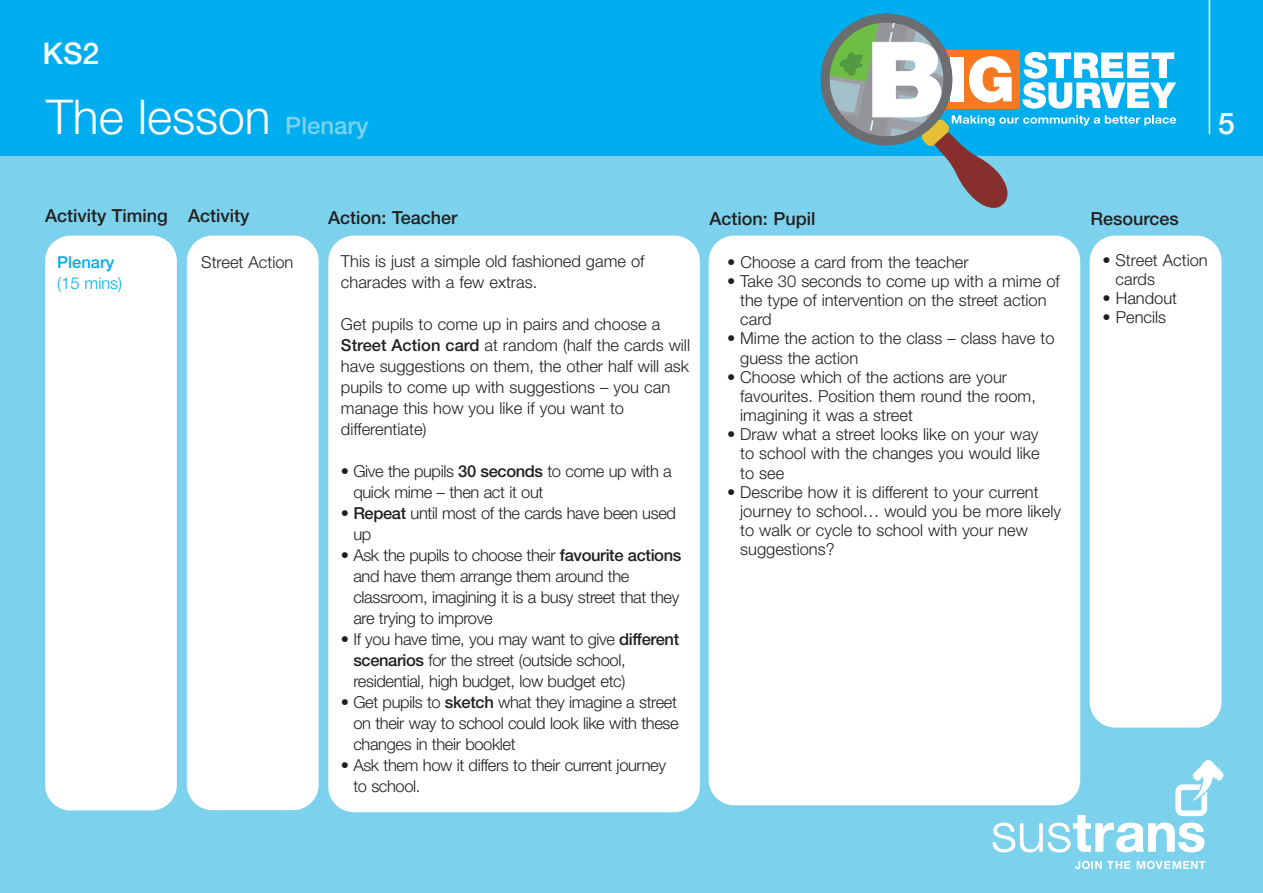
<style>
.page{position:relative;width:1263px;height:893px;background:#fff}
.page>*{position:absolute;margin:0;border:0;box-sizing:border-box;transform-origin:0 0}
.t1{font:300 48px "Helvetica Neue";color:#fff}
.t2{font:500 30px "Helvetica Neue";color:#fff}
.t3{font:500 18px "Helvetica Neue";color:#231f20}
.t4{font:300 16.5px/19.2px "Helvetica Neue";color:#231f20}
.t5{font:300 16.5px/21px "Helvetica Neue";letter-spacing:-.02em;color:#231f20}
.t6{font:300 16.5px "Helvetica Neue";color:#00aeef}
.t7{font:500 16.5px "Helvetica Neue";color:#00aeef}
.s1{font-weight:500;font-size:24px;color:#7cd2ec}
.s2{font-weight:500}
</style>
<div class="page">
<div style="left:0;top:1px;width:1263px;height:892px;background:#7cd2ec"></div>
<div style="left:0;top:0;width:1263px;height:156px;background:#00aeef"></div>
<svg style="left:820px;top:14px;width:356px;height:194px"></svg>
<svg style="left:1075px;top:861px;width:55px;height:8px"></svg>
<svg style="left:1137px;top:861px;width:68px;height:8px"></svg>
<svg style="left:992px;top:760px;width:231px;height:92px"></svg>
<hr style="left:1209px;top:0;width:1px;height:134px;background:#fff">
<div style="left:45px;top:236px;width:132px;height:574px;background:#fff;border-radius:26px"></div>
<div style="left:187px;top:236px;width:132px;height:574px;background:#fff;border-radius:26px"></div>
<div style="left:328px;top:236px;width:372px;height:576px;background:#fff;border-radius:26px"></div>
<div style="left:709px;top:236px;width:371px;height:569px;background:#fff;border-radius:26px"></div>
<div style="left:1090px;top:236px;width:131px;height:492px;background:#fff;border-radius:26px"></div>
<h2 class="t2" style="left:43px;top:43px;width:58px">KS2</h2>
<h1 class="t1" style="left:46px;top:100px;width:324px">The lesson <span class="s1">Plenary</span></h1>
<h2 class="t2" style="left:1218px;top:113px;width:18px">5</h2>
<p class="t3" style="left:45px;top:210px;width:206px">Activity Timing Activity</p>
<p class="t3" style="left:328px;top:211px;width:131px">Action: Teacher</p>
<p class="t3" style="left:709px;top:212px;width:107px">Action: Pupil</p>
<p class="t3" style="left:1090px;top:212px;width:90px">Resources</p>
<p class="t7" style="left:57px;top:257px;width:59px">Plenary</p>
<p class="t6" style="left:57px;top:278px;width:66px">(15 mins)</p>
<p class="t4" style="left:1115px;top:252px;width:94px;text-indent:-13px">• Street Action cards</p>
<p class="t4" style="left:1102px;top:290px;width:76px">• Handout</p>
<p class="t4" style="left:1102px;top:309px;width:65px">• Pencils</p>
<p class="t4" style="left:201px;top:254px;width:94px">Street Action</p>
<p class="t4" style="left:341px;top:252px;width:305px;line-height:21px">This is just a simple old fashioned game of charades with a few extras.</p>
<p class="t4" style="left:341px;top:315px;width:351px;line-height:21px">Get pupils to come up in pairs and choose a <span class="s2">Street Action card</span> at random (half the cards will have suggestions on them, the other half will ask pupils to come up with suggestions – you can manage this how you like if you want to differentiate)</p>
<p class="t5" style="left:353px;top:462px;width:320px;text-indent:-12px">• Give the pupils <span class="s2">30 seconds</span> to come up with a quick mime – then act it out</p>
<p class="t5" style="left:353px;top:504px;width:324px;text-indent:-12px">• <span class="s2">Repeat</span> until most of the cards have been used up</p>
<p class="t5" style="left:353px;top:546px;width:329px;text-indent:-12px">• Ask the pupils to choose their <span class="s2">favourite actions </span>and have them arrange them around the classroom, imagining it is a busy street that they are trying to improve</p>
<p class="t5" style="left:353px;top:630px;width:327px;text-indent:-12px">• If you have time, you may want to give <span class="s2">different scenarios</span> for the street (outside school, residential, high budget, low budget etc)</p>
<p class="t4" style="left:353px;top:693px;width:327px;line-height:21px;text-align:justify;text-indent:-12px">• Get pupils to <span class="s2">sketch</span> what they imagine a street on their way to school could look like with these changes in their booklet</p>
<p class="t5" style="left:353px;top:756px;width:314px;text-indent:-12px">• Ask them how it differs to their current journey to school.</p>
<p class="t4" style="left:727px;top:254px;width:243px">• Choose a card from the teacher</p>
<p class="t4" style="left:740px;top:273px;width:321px;text-indent:-13px">• Take 30 seconds to come up with a mime of the type of intervention on the street action card</p>
<p class="t4" style="left:740px;top:331px;width:316px;text-indent:-13px">• Mime the action to the class – class have to guess the action</p>
<p class="t4" style="left:740px;top:369px;width:297px;text-indent:-13px">• Choose which of the actions are your favourites. Position them round the room, imagining it was a street</p>
<p class="t4" style="left:740px;top:426px;width:301px;text-align:justify;text-indent:-13px">• Draw what a street looks like on your way to school with the changes you would like to see</p>
<p class="t4" style="left:740px;top:484px;width:322px;text-indent:-13px">• Describe how it is different to your current journey to school… would you be more likely to walk or cycle to school with your new suggestions?</p>
</div>
